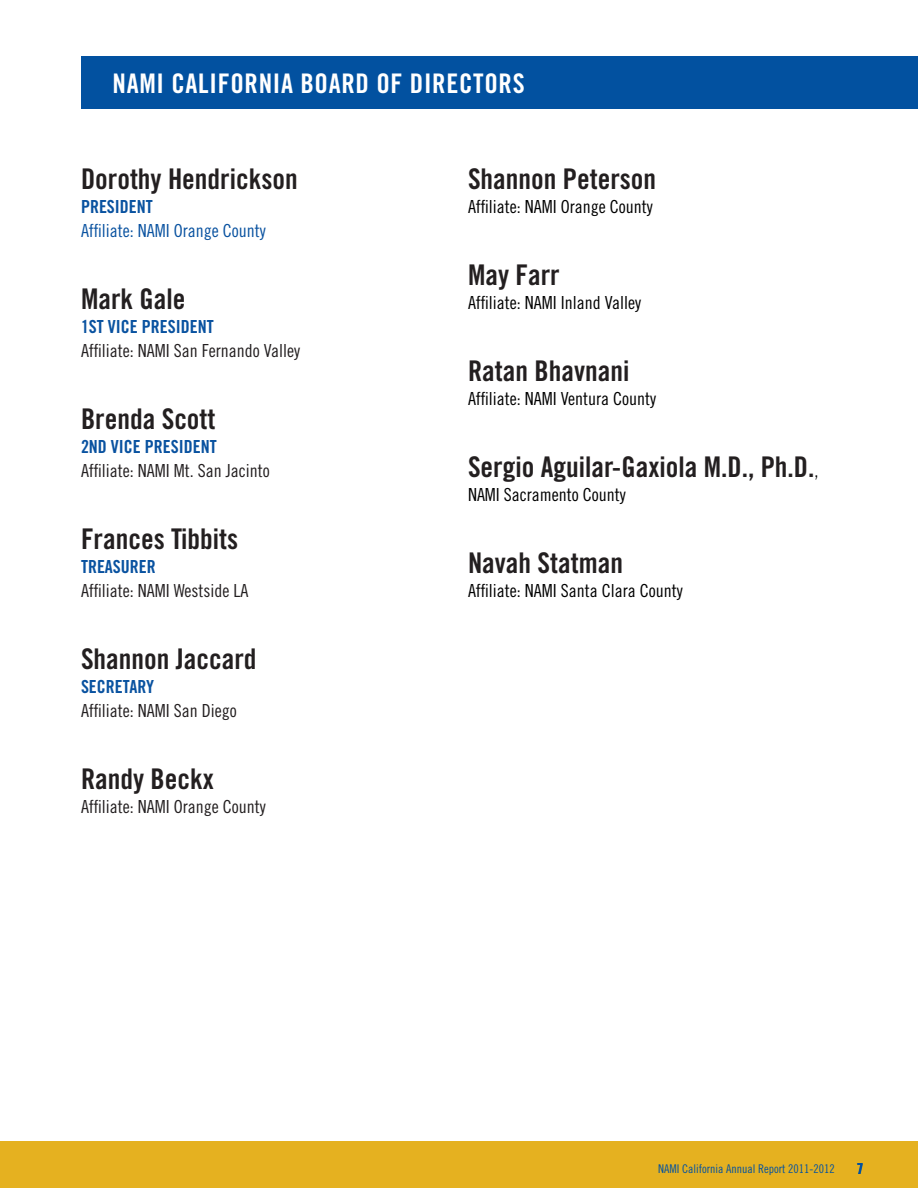
<style>
.page{position:relative;width:918px;height:1188px;background:#fff}
.page>*{position:absolute;margin:0;border:0;box-sizing:border-box;transform-origin:0 0}
.t1{font:28.5px "Trade Gothic Bold Cond Twenty";color:#231f20}
.t2{font:27px "Trade Gothic Bold Cond Twenty";letter-spacing:.025em;color:#fff}
.t3{font:18px "Trade Gothic Cond Eighteen";color:#231f20}
.t4{font:18px "Trade Gothic Cond Eighteen";color:#000}
.t5{font:18px "Trade Gothic Bold Cond Twenty";color:#0952a0}
.t6{font:18px "Trade Gothic Cond Eighteen";color:#0952a0}
.t7{font:15px "Trade Gothic Bold Cond Twenty";color:#0251a0}
.t8{font:12px "Trade Gothic Cond Eighteen";color:#0251a0}
.s1{font-family:"Trade Gothic Cond Eighteen";font-size:18px;color:#000}
</style>
<div class="page">
<div style="left:0;top:1141px;width:918px;height:47px;background:#e5b120"></div>
<div style="left:81px;top:56px;width:837px;height:53px;background:#0251a0"></div>
<p class="t2" style="left:113px;top:67px;width:414px">NAMI CALIFORNIA BOARD OF DIRECTORS</p>
<p class="t1" style="left:81px;top:162px;width:218px">Dorothy Hendrickson</p>
<p class="t5" style="left:81px;top:196px;width:73px">PRESIDENT</p>
<p class="t6" style="left:81px;top:220px;width:186px">Affiliate: NAMI Orange County</p>
<p class="t1" style="left:81px;top:282px;width:106px">Mark Gale</p>
<p class="t5" style="left:81px;top:316px;width:134px">1ST VICE PRESIDENT</p>
<p class="t3" style="left:81px;top:340px;width:221px">Affiliate: NAMI San Fernando Valley</p>
<p class="t1" style="left:81px;top:402px;width:136px">Brenda Scott</p>
<p class="t5" style="left:81px;top:436px;width:137px">2ND VICE PRESIDENT</p>
<p class="t3" style="left:81px;top:460px;width:190px">Affiliate: NAMI Mt. San Jacinto</p>
<p class="t1" style="left:81px;top:522px;width:159px">Frances Tibbits</p>
<p class="t5" style="left:81px;top:556px;width:76px">TREASURER</p>
<p class="t3" style="left:81px;top:580px;width:169px">Affiliate: NAMI Westside LA</p>
<p class="t1" style="left:81px;top:642px;width:177px">Shannon Jaccard</p>
<p class="t5" style="left:81px;top:676px;width:75px">SECRETARY</p>
<p class="t3" style="left:81px;top:700px;width:157px">Affiliate: NAMI San Diego</p>
<p class="t1" style="left:81px;top:762px;width:134px">Randy Beckx</p>
<p class="t3" style="left:81px;top:796px;width:186px">Affiliate: NAMI Orange County</p>
<p class="t1" style="left:468px;top:162px;width:190px">Shannon Peterson</p>
<p class="t4" style="left:468px;top:196px;width:186px">Affiliate: NAMI Orange County</p>
<p class="t1" style="left:468px;top:258px;width:93px">May Farr</p>
<p class="t4" style="left:468px;top:292px;width:175px">Affiliate: NAMI Inland Valley</p>
<p class="t1" style="left:468px;top:354px;width:163px">Ratan Bhavnani</p>
<p class="t4" style="left:468px;top:388px;width:190px">Affiliate: NAMI Ventura County</p>
<p class="t1" style="left:468px;top:450px;width:352px">Sergio Aguilar-Gaxiola M.D., Ph.D.<span class="s1">,</span></p>
<p class="t4" style="left:468px;top:484px;width:159px">NAMI Sacramento County</p>
<p class="t1" style="left:468px;top:546px;width:157px">Navah Statman</p>
<p class="t4" style="left:468px;top:580px;width:216px">Affiliate: NAMI Santa Clara County</p>
<p class="t8" style="left:658px;top:1162px;width:178px">NAMI California Annual Report 2011-2012</p>
<p class="t7" style="left:857px;top:1159px;width:8px">7</p>
</div>
